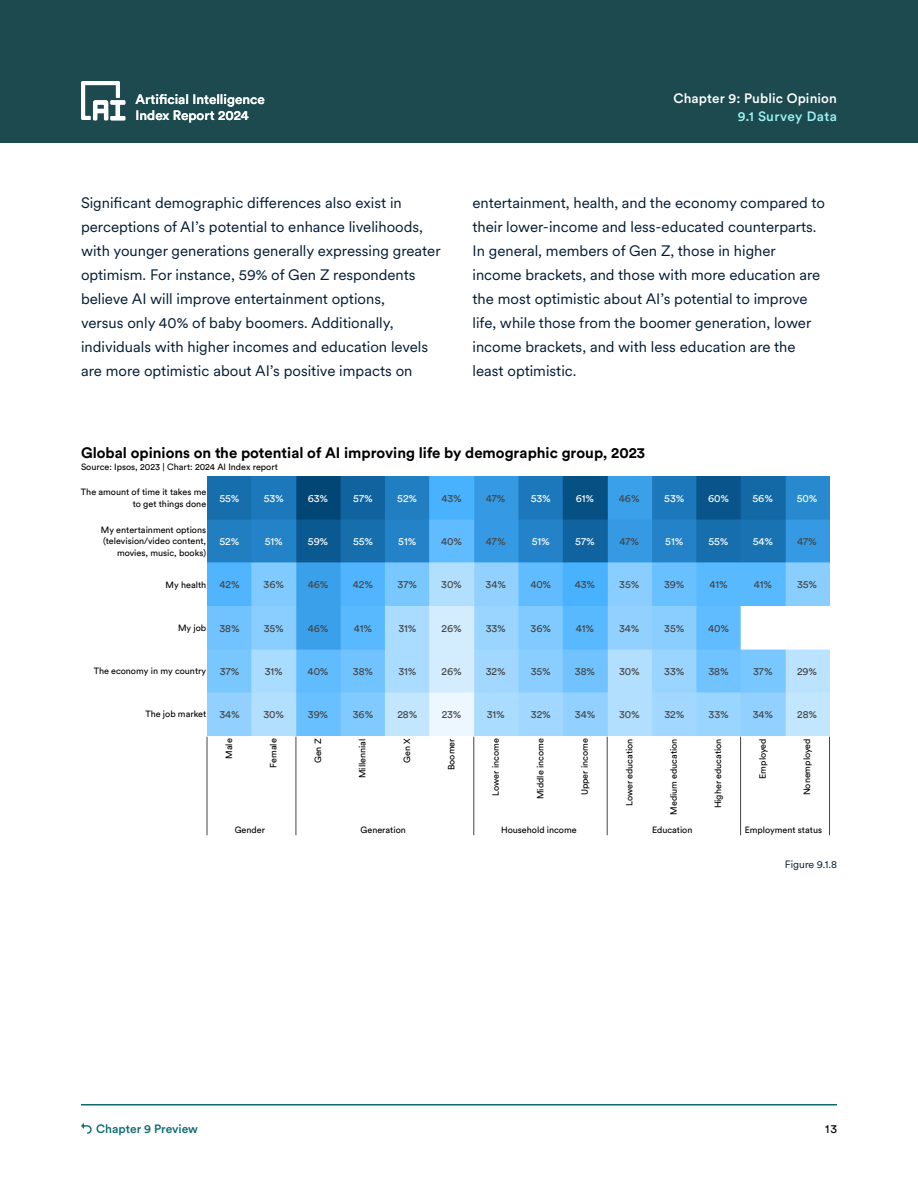
<style>
.page{position:relative;width:918px;height:1188px;background:#fff}
.page>*{position:absolute;margin:0;border:0;box-sizing:border-box;transform-origin:0 0}
.t1{font:15px/24px "Circular XX";color:#041b33}
.t2{font:700 15px "Circular Std";color:#000}
.t3{font:500 13.5px/16.5px "Circular Std";color:#fff}
.t4{font:500 13.5px "Circular Std";letter-spacing:.03em;color:#9cf2f2}
.t5{font:500 12px "Circular Std";letter-spacing:-.005em;color:#0d6b70}
.t6{font:12px "Circular Std";color:#000}
.t7{font:10.5px "Circular Std";color:#444}
.t8{font:10.5px "Circular Std";color:#fff}
.t9{font:10.5px "Circular XX";color:#041b33}
.t10{font:9px/11.7px "Circular Std";color:#000;text-align:right}
</style>
<div class="page">
<svg style="left:81px;top:1123px;width:11px;height:11px"></svg>
<hr style="left:81px;top:1104px;width:756px;height:2px;background:#0d6b70">
<div style="left:0;top:0;width:918px;height:143px;background:#1c4a4f"></div>
<img style="left:207px;top:476px;width:623px;height:260px">
<hr style="left:829px;top:737px;width:1px;height:98px;background:#444">
<hr style="left:740px;top:737px;width:1px;height:98px;background:#444">
<hr style="left:607px;top:737px;width:1px;height:98px;background:#444">
<hr style="left:473px;top:737px;width:1px;height:98px;background:#444">
<hr style="left:296px;top:737px;width:1px;height:98px;background:#444">
<hr style="left:207px;top:737px;width:1px;height:98px;background:#444">
<svg style="left:81px;top:81px;width:44px;height:39px"></svg>
<p class="t3" style="left:136px;top:91px;width:131px">Artificial Intelligence<br>Index Report 2024</p>
<p class="t3" style="left:673px;top:89px;width:165px">Chapter 9: Public Opinion</p>
<p class="t4" style="left:738px;top:108px;width:101px">9.1 Survey Data</p>
<p class="t1" style="left:81px;top:190px;width:361px">Significant demographic differences also exist in perceptions of AI’s potential to enhance livelihoods, with younger generations generally expressing greater optimism. For instance, 59% of Gen Z respondents believe AI will improve entertainment options,<br>versus only 40% of baby boomers. Additionally, individuals with higher incomes and education levels are more optimistic about AI’s positive impacts on</p>
<p class="t1" style="left:472px;top:190px;width:354px">entertainment, health, and the economy compared to their lower-income and less-educated counterparts.<br>In general, members of Gen Z, those in higher income brackets, and those with more education are the most optimistic about AI’s potential to improve life, while those from the boomer generation, lower income brackets, and with less education are the least optimistic.</p>
<p class="t2" style="left:81px;top:443px;width:566px">Global opinions on the potential of AI improving life by demographic group, 2023</p>
<p class="t10" style="left:81px;top:461px;width:199px">Source: Ipsos, 2023 | Chart: 2024 AI Index report</p>
<p class="t10" style="left:81px;top:486px;width:127px">The amount of time it takes me to get things done</p>
<p class="t10" style="left:101px;top:523px;width:107px">My entertainment options (television/video content, movies, music, books)</p>
<p class="t10" style="left:166px;top:578px;width:42px">My health</p>
<p class="t10" style="left:178px;top:622px;width:30px">My job</p>
<p class="t10" style="left:94px;top:665px;width:114px">The economy in my country</p>
<p class="t10" style="left:145px;top:708px;width:62px">The job market</p>
<p class="t8" style="left:220px;top:492px;width:21px">55%</p>
<p class="t8" style="left:264px;top:492px;width:22px">53%</p>
<p class="t8" style="left:308px;top:492px;width:22px">63%</p>
<p class="t8" style="left:353px;top:492px;width:21px">57%</p>
<p class="t8" style="left:397px;top:492px;width:21px">52%</p>
<p class="t7" style="left:441px;top:492px;width:22px">43%</p>
<p class="t7" style="left:486px;top:492px;width:21px">47%</p>
<p class="t8" style="left:531px;top:492px;width:22px">53%</p>
<p class="t8" style="left:576px;top:492px;width:20px">61%</p>
<p class="t7" style="left:619px;top:492px;width:22px">46%</p>
<p class="t8" style="left:664px;top:492px;width:22px">53%</p>
<p class="t8" style="left:708px;top:492px;width:22px">60%</p>
<p class="t8" style="left:753px;top:492px;width:22px">56%</p>
<p class="t8" style="left:797px;top:492px;width:22px">50%</p>
<p class="t8" style="left:220px;top:535px;width:21px">52%</p>
<p class="t8" style="left:265px;top:535px;width:19px">51%</p>
<p class="t8" style="left:308px;top:535px;width:22px">59%</p>
<p class="t8" style="left:353px;top:535px;width:21px">55%</p>
<p class="t8" style="left:398px;top:535px;width:19px">51%</p>
<p class="t7" style="left:441px;top:535px;width:22px">40%</p>
<p class="t7" style="left:486px;top:535px;width:21px">47%</p>
<p class="t8" style="left:532px;top:535px;width:19px">51%</p>
<p class="t8" style="left:575px;top:535px;width:21px">57%</p>
<p class="t7" style="left:619px;top:535px;width:21px">47%</p>
<p class="t8" style="left:665px;top:535px;width:19px">51%</p>
<p class="t8" style="left:709px;top:535px;width:21px">55%</p>
<p class="t8" style="left:753px;top:535px;width:22px">54%</p>
<p class="t7" style="left:797px;top:535px;width:21px">47%</p>
<p class="t7" style="left:219px;top:578px;width:22px">42%</p>
<p class="t7" style="left:264px;top:578px;width:22px">36%</p>
<p class="t7" style="left:308px;top:578px;width:22px">46%</p>
<p class="t7" style="left:353px;top:578px;width:22px">42%</p>
<p class="t7" style="left:398px;top:578px;width:21px">37%</p>
<p class="t7" style="left:441px;top:578px;width:22px">30%</p>
<p class="t7" style="left:486px;top:578px;width:22px">34%</p>
<p class="t7" style="left:530px;top:578px;width:22px">40%</p>
<p class="t7" style="left:575px;top:578px;width:22px">43%</p>
<p class="t7" style="left:619px;top:578px;width:22px">35%</p>
<p class="t7" style="left:664px;top:578px;width:22px">39%</p>
<p class="t7" style="left:709px;top:578px;width:20px">41%</p>
<p class="t7" style="left:754px;top:578px;width:20px">41%</p>
<p class="t7" style="left:797px;top:578px;width:22px">35%</p>
<p class="t7" style="left:219px;top:621px;width:22px">38%</p>
<p class="t7" style="left:264px;top:621px;width:22px">35%</p>
<p class="t7" style="left:308px;top:621px;width:22px">46%</p>
<p class="t7" style="left:354px;top:621px;width:20px">41%</p>
<p class="t7" style="left:398px;top:621px;width:19px">31%</p>
<p class="t7" style="left:441px;top:621px;width:22px">26%</p>
<p class="t7" style="left:486px;top:621px;width:22px">33%</p>
<p class="t7" style="left:531px;top:621px;width:22px">36%</p>
<p class="t7" style="left:576px;top:621px;width:20px">41%</p>
<p class="t7" style="left:619px;top:621px;width:22px">34%</p>
<p class="t7" style="left:664px;top:621px;width:22px">35%</p>
<p class="t7" style="left:708px;top:621px;width:22px">40%</p>
<p class="t7" style="left:220px;top:665px;width:21px">37%</p>
<p class="t7" style="left:265px;top:665px;width:19px">31%</p>
<p class="t7" style="left:308px;top:665px;width:22px">40%</p>
<p class="t7" style="left:353px;top:665px;width:22px">38%</p>
<p class="t7" style="left:398px;top:665px;width:19px">31%</p>
<p class="t7" style="left:441px;top:665px;width:22px">26%</p>
<p class="t7" style="left:486px;top:665px;width:21px">32%</p>
<p class="t7" style="left:531px;top:665px;width:22px">35%</p>
<p class="t7" style="left:575px;top:665px;width:22px">38%</p>
<p class="t7" style="left:619px;top:665px;width:22px">30%</p>
<p class="t7" style="left:664px;top:665px;width:22px">33%</p>
<p class="t7" style="left:708px;top:665px;width:22px">38%</p>
<p class="t7" style="left:753px;top:665px;width:21px">37%</p>
<p class="t7" style="left:797px;top:665px;width:22px">29%</p>
<p class="t7" style="left:219px;top:708px;width:22px">34%</p>
<p class="t7" style="left:264px;top:708px;width:22px">30%</p>
<p class="t7" style="left:308px;top:708px;width:22px">39%</p>
<p class="t7" style="left:353px;top:708px;width:22px">36%</p>
<p class="t7" style="left:397px;top:708px;width:21px">28%</p>
<p class="t7" style="left:442px;top:708px;width:21px">23%</p>
<p class="t7" style="left:487px;top:708px;width:19px">31%</p>
<p class="t7" style="left:531px;top:708px;width:21px">32%</p>
<p class="t7" style="left:575px;top:708px;width:22px">34%</p>
<p class="t7" style="left:619px;top:708px;width:22px">30%</p>
<p class="t7" style="left:664px;top:708px;width:21px">32%</p>
<p class="t7" style="left:709px;top:708px;width:22px">33%</p>
<p class="t7" style="left:753px;top:708px;width:22px">34%</p>
<p class="t7" style="left:797px;top:708px;width:21px">28%</p>
<p class="t10" style="left:223px;top:759px;width:22px;rotate:-90deg">Male</p>
<p class="t10" style="left:268px;top:768px;width:31px;rotate:-90deg">Female</p>
<p class="t10" style="left:312px;top:763px;width:26px;rotate:-90deg">Gen Z</p>
<p class="t10" style="left:356px;top:778px;width:41px;rotate:-90deg">Millennial</p>
<p class="t10" style="left:401px;top:763px;width:26px;rotate:-90deg">Gen X</p>
<p class="t10" style="left:445px;top:770px;width:33px;rotate:-90deg">Boomer</p>
<p class="t10" style="left:490px;top:796px;width:59px;rotate:-90deg">Lower income</p>
<p class="t10" style="left:534px;top:799px;width:62px;rotate:-90deg">Middle income</p>
<p class="t10" style="left:579px;top:795px;width:58px;rotate:-90deg">Upper income</p>
<p class="t10" style="left:623px;top:806px;width:69px;rotate:-90deg">Lower education</p>
<p class="t10" style="left:668px;top:815px;width:78px;rotate:-90deg">Medium education</p>
<p class="t10" style="left:712px;top:808px;width:71px;rotate:-90deg">Higher education</p>
<p class="t10" style="left:757px;top:779px;width:42px;rotate:-90deg">Employed</p>
<p class="t10" style="left:801px;top:795px;width:58px;rotate:-90deg">Nonemployed</p>
<p class="t10" style="left:235px;top:823px;width:32px">Gender</p>
<p class="t10" style="left:361px;top:823px;width:47px">Generation</p>
<p class="t10" style="left:501px;top:823px;width:77px">Household income</p>
<p class="t10" style="left:652px;top:823px;width:42px">Education</p>
<p class="t10" style="left:745px;top:823px;width:79px">Employment status</p>
<p class="t9" style="left:785px;top:857px;width:54px">Figure 9.1.8</p>
<p class="t5" style="left:96px;top:1121px;width:103px">Chapter 9 Preview</p>
<p class="t6" style="left:825px;top:1122px;width:13px">13</p>
</div>
